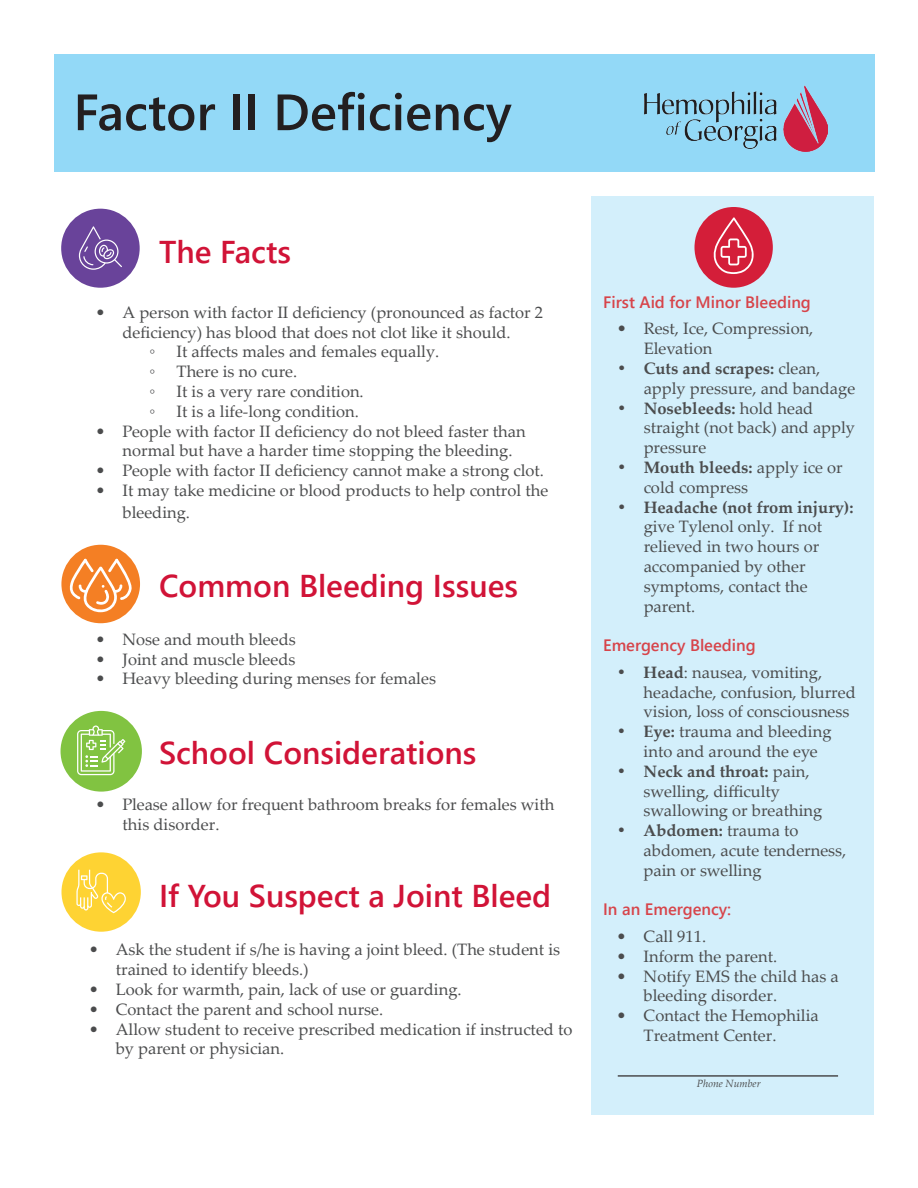
<style>
.page{position:relative;width:918px;height:1188px;background:#fff}
.page>*{position:absolute;margin:0;border:0;box-sizing:border-box;transform-origin:0 0}
.t1{font:600 51px "Segoe UI";color:#231f20}
.t2{font:600 31.5px "Segoe UI";color:#d11337}
.t3{font:16.5px/19.8px "Palatino Linotype";color:#4b4c4d}
.t4{font:600 16.5px "Segoe UI";color:#d7444a}
.t5{font:700 16.5px "Palatino Linotype";color:#4b4c4d}
.t6{font:italic 10.5px "Palatino Linotype";color:#4b4c4d}
.s1{font-weight:700}
</style>
<div class="page">
<div style="left:54px;top:55px;width:820px;height:117px;background:#93d9f7"></div>
<div style="left:592px;top:196px;width:282px;height:918px;background:#d3effb"></div>
<div style="left:61px;top:545px;width:79px;height:78px;background:#f47f24;border-radius:50%"></div>
<svg style="left:69px;top:559px;width:64px;height:53px"></svg>
<div style="left:61px;top:209px;width:79px;height:79px;background:#69439a;border-radius:50%"></div>
<svg style="left:79px;top:226px;width:43px;height:44px"></svg>
<hr style="left:618px;top:1075px;width:220px;height:2px;background:#4b4c4d">
<div style="left:694px;top:207px;width:79px;height:81px;background:#d41e39;border-radius:50%"></div>
<svg style="left:713px;top:217px;width:41px;height:57px"></svg>
<div style="left:62px;top:852px;width:79px;height:80px;background:#fed333;border-radius:50%"></div>
<svg style="left:76px;top:870px;width:50px;height:43px"></svg>
<div style="left:61px;top:711px;width:81px;height:81px;background:#81c341;border-radius:50%"></div>
<svg style="left:77px;top:726px;width:48px;height:49px"></svg>
<img style="left:644px;top:86px;width:184px;height:65px">
<h1 class="t1" style="left:73px;top:64px;width:440px">Factor II Deficiency</h1>
<h2 class="t2" style="left:159px;top:222px;width:134px">The Facts</h2>
<p class="t3" style="left:96px;top:302px;width:449px">• A person with factor II deficiency (pronounced as factor 2</p>
<p class="t3" style="left:123px;top:321px;width:390px">deficiency) has blood that does not clot like it should.</p>
<p class="t3" style="left:150px;top:341px;width:7px">◦</p>
<p class="t3" style="left:177px;top:341px;width:264px">It affects males and females equally.</p>
<p class="t3" style="left:150px;top:361px;width:7px">◦</p>
<p class="t3" style="left:177px;top:361px;width:122px">There is no cure.</p>
<p class="t3" style="left:150px;top:381px;width:7px">◦</p>
<p class="t3" style="left:177px;top:381px;width:189px">It is a very rare condition.</p>
<p class="t3" style="left:150px;top:401px;width:7px">◦</p>
<p class="t3" style="left:177px;top:401px;width:184px">It is a life-long condition.</p>
<p class="t3" style="left:123px;top:420px;width:405px;text-indent:-27px">• People with factor II deficiency do not bleed faster than normal but have a harder time stopping the bleeding.</p>
<p class="t3" style="left:96px;top:460px;width:450px">• People with factor II deficiency cannot make a strong clot.</p>
<p class="t3" style="left:123px;top:479px;width:427px;line-height:21.6px;text-indent:-27px">• It may take medicine or blood products to help control the bleeding.</p>
<h2 class="t2" style="left:159px;top:556px;width:360px">Common Bleeding Issues</h2>
<p class="t3" style="left:96px;top:629px;width:202px">• Nose and mouth bleeds</p>
<p class="t3" style="left:96px;top:649px;width:201px">• Joint and muscle bleeds</p>
<p class="t3" style="left:96px;top:668px;width:342px">• Heavy bleeding during menses for females</p>
<h2 class="t2" style="left:159px;top:723px;width:319px">School Considerations</h2>
<p class="t3" style="left:123px;top:794px;width:433px;text-indent:-27px">• Please allow for frequent bathroom breaks for females with this disorder.</p>
<h2 class="t2" style="left:159px;top:866px;width:394px">If You Suspect a Joint Bleed</h2>
<p class="t3" style="left:116px;top:939px;width:446px;text-indent:-27px">• Ask the student if s/he is having a joint bleed. (The student is trained to identify bleeds.)</p>
<p class="t3" style="left:89px;top:979px;width:374px">• Look for warmth, pain, lack of use or guarding.</p>
<p class="t3" style="left:89px;top:999px;width:296px">• Contact the parent and school nurse.</p>
<p class="t3" style="left:116px;top:1018px;width:458px;text-indent:-27px">• Allow student to receive prescribed medication if instructed to by parent or physician.</p>
<p class="t4" style="left:603px;top:287px;width:209px">First Aid for Minor Bleeding</p>
<p class="t3" style="left:644px;top:318px;width:171px;text-indent:-27px">• Rest, Ice, Compression,<br>Elevation</p>
<p class="t3" style="left:644px;top:358px;width:213px;text-indent:-27px"><span class="s1">• Cuts and scrapes:</span> clean, apply pressure, and bandage</p>
<p class="t3" style="left:644px;top:398px;width:213px;text-indent:-27px"><span class="s1">• Nosebleeds:</span> hold head straight (not back) and apply pressure</p>
<p class="t3" style="left:644px;top:457px;width:201px;text-indent:-27px"><span class="s1">• Mouth bleeds:</span> apply ice or cold compress</p>
<p class="t5" style="left:617px;top:495px;width:238px">• Headache (not from injury):</p>
<p class="t3" style="left:644px;top:516px;width:180px">give Tylenol only. If not relieved in two hours or accompanied by other symptoms, contact the parent.</p>
<p class="t4" style="left:603px;top:630px;width:154px">Emergency Bleeding</p>
<p class="t3" style="left:644px;top:662px;width:214px;text-indent:-27px"><span class="s1">• Head</span>: nausea, vomiting, headache, confusion, blurred vision, loss of consciousness</p>
<p class="t3" style="left:644px;top:721px;width:189px;text-indent:-27px"><span class="s1">• Eye:</span> trauma and bleeding into and around the eye</p>
<p class="t3" style="left:644px;top:761px;width:180px;text-indent:-27px"><span class="s1">• Neck and throat:</span> pain, swelling, difficulty swallowing or breathing</p>
<p class="t3" style="left:644px;top:820px;width:204px;text-indent:-27px"><span class="s1">• Abdomen:</span> trauma to abdomen, acute tenderness, pain or swelling</p>
<p class="t4" style="left:603px;top:894px;width:130px">In an Emergency:</p>
<p class="t3" style="left:617px;top:926px;width:91px">• Call 911.</p>
<p class="t3" style="left:617px;top:946px;width:162px">• Inform the parent.</p>
<p class="t3" style="left:644px;top:965px;width:197px;text-indent:-27px">• Notify EMS the child has a bleeding disorder.</p>
<p class="t3" style="left:644px;top:1005px;width:177px;text-indent:-27px">• Contact the Hemophilia<br>Treatment Center.</p>
<p class="t6" style="left:697px;top:1076px;width:66px">Phone Number</p>
</div>
